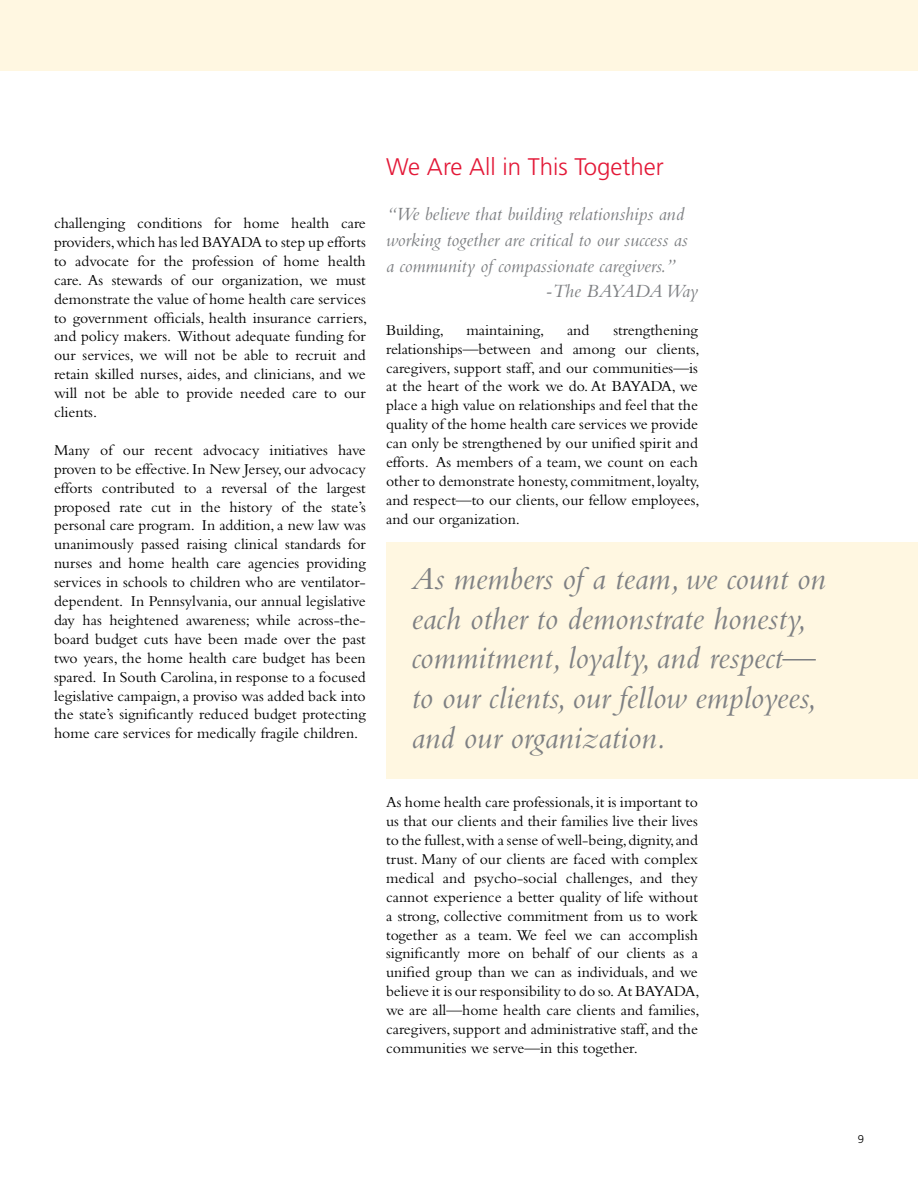
<style>
.page{position:relative;width:918px;height:1188px;background:#fff}
.page>*{position:absolute;margin:0;border:0;box-sizing:border-box;transform-origin:0 0}
.Headline_quote{font:italic 33px/39.6px "Bembo";color:#7e8083}
.Headline{font:300 24px "Frutiger";color:#e31837}
.Headline_quote-2{font:italic 19.5px/25.5px "Bembo";color:#7e8083}
.Headline_quote-3{font:italic 19.5px "Bembo";letter-spacing:-.03em;color:#7e8083}
.body_text{font:15.75px/18.9px "Bembo";color:#000;text-align:justify}
.t1{font:300 11.25px "Frutiger";color:#000}
</style>
<div class="page">
<div style="left:0;top:0;width:918px;height:71px;background:#fff7e1"></div>
<div style="left:386px;top:542px;width:532px;height:236px;background:#fff7e1"></div>
<p class="body_text" style="left:54px;top:213px;width:315px">challenging conditions for home health care providers, which has led BAYADA to step up efforts to advocate for the profession of home health care. As stewards of our organization, we must demonstrate the value of home health care services to government officials, health insurance carriers, and policy makers. Without adequate funding for our services, we will not be able to recruit and retain skilled nurses, aides, and clinicians, and we will not be able to provide needed care to our clients.</p>
<p class="body_text" style="left:54px;top:440px;width:313px">Many of our recent advocacy initiatives have proven to be effective. In New Jersey, our advocacy efforts contributed to a reversal of the largest proposed rate cut in the history of the state’s personal care program. In addition, a new law was unanimously passed raising clinical standards for nurses and home health care agencies providing services in schools to children who are ventilator&shy;dependent. In Pennsylvania, our annual legislative day has heightened awareness; while across-the&shy;board budget cuts have been made over the past two years, the home health care budget has been spared. In South Carolina, in response to a focused legislative campaign, a proviso was added back into the state’s significantly reduced budget protecting home care services for medically fragile children.</p>
<p class="Headline" style="left:386px;top:153px;width:279px">We Are All in This Together</p>
<p class="Headline_quote-2" style="left:386px;top:201px;width:303px">“We believe that building relationships and working together are critical to our success as a community of compassionate caregivers.”</p>
<p class="Headline_quote-3" style="left:546px;top:279px;width:153px">-The BAYADA Way</p>
<p class="body_text" style="left:386px;top:320px;width:59px">Building,</p>
<p class="body_text" style="left:466px;top:320px;width:79px">maintaining,</p>
<p class="body_text" style="left:567px;top:320px;width:24px">and</p>
<p class="body_text" style="left:386px;top:320px;width:315px;text-indent:227px">strengthening relationships—between and among our clients, caregivers, support staff, and our communities—is at the heart of the work we do. At BAYADA, we place a high value on relationships and feel that the quality of the home health care services we provide can only be strengthened by our unified spirit and efforts. As members of a team, we count on each other to demonstrate honesty, commitment, loyalty, and respect—to our clients, our fellow employees, and our organization.</p>
<p class="Headline_quote" style="left:411px;top:558px;width:416px">As members of a team, we count on each other to demonstrate honesty, commitment, loyalty, and respect— to our clients, our fellow employees, and our organization.</p>
<p class="body_text" style="left:386px;top:793px;width:315px">As home health care professionals, it is important to us that our clients and their families live their lives to the fullest, with a sense of well-being, dignity, and trust. Many of our clients are faced with complex medical and psycho-social challenges, and they cannot experience a better quality of life without a strong, collective commitment from us to work together as a team. We feel we can accomplish significantly more on behalf of our clients as a unified group than we can as individuals, and we believe it is our responsibility to do so. At BAYADA, we are all—home health care clients and families, caregivers, support and administrative staff, and the communities we serve—in this together.</p>
<p class="t1" style="left:858px;top:1133px;width:8px">9</p>
</div>
